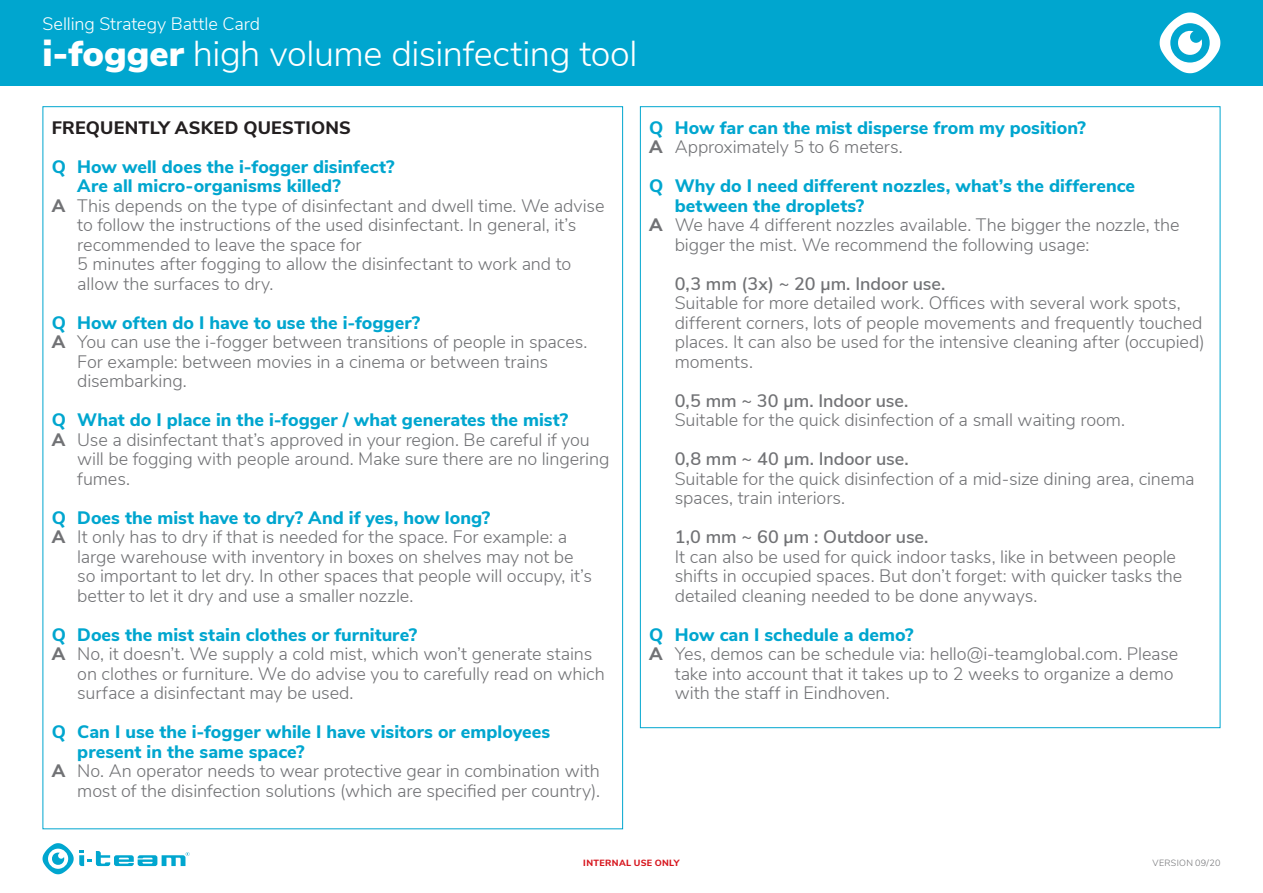
<style>
.page{position:relative;width:1263px;height:893px;background:#fff}
.page>*{position:absolute;margin:0;border:0;box-sizing:border-box;transform-origin:0 0}
.t1{font:300 36px "Nunito Sans";letter-spacing:-.015em;color:#fff}
.t2{font:300 18px/19.5px "Nunito Sans";letter-spacing:-.005em;color:#717275}
.t3{font:800 18px/19.5px "Nunito Sans";color:#00a6cf}
.t4{font:300 18px "Nunito Sans";letter-spacing:-.005em;color:#fff}
.t5{font:800 18px "Nunito Sans";letter-spacing:.01em;color:#231f20}
.t6{font:800 9px "Nunito Sans";letter-spacing:.035em;color:#d7171f}
.t7{font:300 9px "Nunito Sans";letter-spacing:.035em;color:#717275}
.s1{font-weight:900}
.s2{font-weight:800}
.s3{font-weight:600}
</style>
<div class="page">
<div style="left:0;top:0;width:1263px;height:85px;background:#00a6cf"></div>
<svg style="left:1159px;top:12px;width:61px;height:61px"></svg>
<svg style="left:43px;top:843px;width:147px;height:31px"></svg>
<p class="t4" style="left:43px;top:10px;width:219px">Selling Strategy Battle Card</p>
<p class="t1" style="left:43px;top:27px;width:597px"><span class="s1">i-fogger</span> high volume disinfecting tool</p>
<p class="t5" style="left:52px;top:114px;width:300px">FREQUENTLY ASKED QUESTIONS</p>
<p class="t3" style="left:77px;top:156px;width:319px;text-indent:-26px">Q How well does the i-fogger disinfect?<br>Are all micro-organisms killed?</p>
<p class="t2" style="left:77px;top:195px;width:529px;text-indent:-26px"><span class="s2">A</span> This depends on the type of disinfectant and dwell time. We advise to follow the instructions of the used disinfectant. In general, it’s recommended to leave the space for<br>5 minutes after fogging to allow the disinfectant to work and to allow the surfaces to dry.</p>
<p class="t3" style="left:52px;top:312px;width:370px">Q How often do I have to use the i-fogger?</p>
<p class="t2" style="left:77px;top:331px;width:512px;text-indent:-26px"><span class="s2">A</span> You can use the i-fogger between transitions of people in spaces.<br>For example: between movies in a cinema or between trains disembarking.</p>
<p class="t3" style="left:52px;top:409px;width:518px">Q What do I place in the i-fogger / what generates the mist?</p>
<p class="t2" style="left:77px;top:429px;width:534px;text-indent:-26px"><span class="s2">A</span> Use a disinfectant that’s approved in your region. Be careful if you will be fogging with people around. Make sure there are no lingering fumes.</p>
<p class="t3" style="left:52px;top:507px;width:440px">Q Does the mist have to dry? And if yes, how long?</p>
<p class="t2" style="left:77px;top:526px;width:516px;text-indent:-26px"><span class="s2">A</span> It only has to dry if that is needed for the space. For example: a large warehouse with inventory in boxes on shelves may not be so important to let dry. In other spaces that people will occupy, it’s better to let it dry and use a smaller nozzle.</p>
<p class="t3" style="left:52px;top:624px;width:367px">Q Does the mist stain clothes or furniture?</p>
<p class="t2" style="left:77px;top:643px;width:529px;text-indent:-26px"><span class="s2">A</span> No, it doesn’t. We supply a cold mist, which won’t generate stains on clothes or furniture. We do advise you to carefully read on which surface a disinfectant may be used.</p>
<p class="t3" style="left:77px;top:721px;width:474px;text-indent:-26px">Q Can I use the i-fogger while I have visitors or employees present in the same space?</p>
<p class="t2" style="left:52px;top:760px;width:550px;text-align:right"><span class="s2">A</span> No. An operator needs to wear protective gear in combination with most of the disinfection solutions (which are specified per country).</p>
<p class="t3" style="left:649px;top:117px;width:438px">Q How far can the mist disperse from my position?</p>
<p class="t2" style="left:649px;top:136px;width:255px"><span class="s2">A</span> Approximately 5 to 6 meters.</p>
<p class="t3" style="left:675px;top:175px;width:462px;text-indent:-26px">Q Why do I need different nozzles, what’s the difference between the droplets?</p>
<p class="t2" style="left:675px;top:214px;width:506px;text-indent:-26px"><span class="s2">A</span> We have 4 different nozzles available. The bigger the nozzle, the bigger the mist. We recommend the following usage:</p>
<p class="t2" style="left:675px;top:273px;width:531px"><span class="s3">0,3 mm (3x) ~ 20 μm. Indoor use.<br></span>Suitable for more detailed work. Offices with several work spots, different corners, lots of people movements and frequently touched places. It can also be used for the intensive cleaning after (occupied) moments.</p>
<p class="t2" style="left:675px;top:390px;width:452px"><span class="s3">0,5 mm ~ 30 μm. Indoor use.<br></span>Suitable for the quick disinfection of a small waiting room.</p>
<p class="t2" style="left:675px;top:448px;width:521px"><span class="s3">0,8 mm ~ 40 μm. Indoor use.<br></span>Suitable for the quick disinfection of a mid-size dining area, cinema spaces, train interiors.</p>
<p class="t2" style="left:675px;top:526px;width:509px"><span class="s3">1,0 mm ~ 60 μm : Outdoor use.<br></span>It can also be used for quick indoor tasks, like in between people shifts in occupied spaces. But don’t forget: with quicker tasks the detailed cleaning needed to be done anyways.</p>
<p class="t3" style="left:649px;top:624px;width:266px">Q How can I schedule a demo?</p>
<p class="t2" style="left:675px;top:643px;width:505px;text-indent:-26px"><span class="s2">A</span> Yes, demos can be schedule via: hello@i-teamglobal.com. Please take into account that it takes up to 2 weeks to organize a demo with the staff in Eindhoven.</p>
<p class="t6" style="left:583px;top:856px;width:98px">INTERNAL USE ONLY</p>
<p class="t7" style="left:1152px;top:856px;width:69px">VERSION 09/20</p>
</div>
